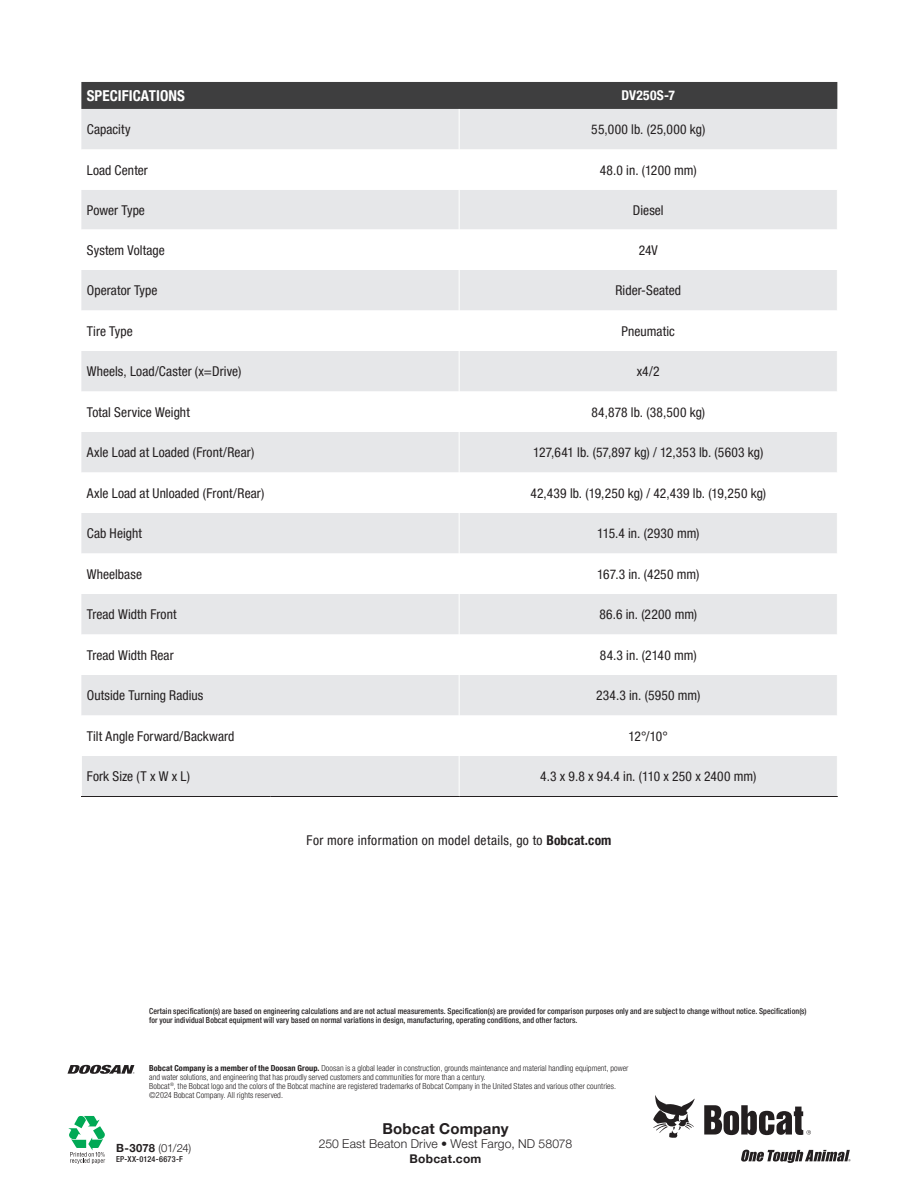
<style>
.page{position:relative;width:918px;height:1188px;background:#fff}
.page>*{position:absolute;margin:0;border:0;box-sizing:border-box;transform-origin:0 0}
.TABLE__Header_Rows{font:700 condensed 15px "Helvetica Neue LT Pro";letter-spacing:.005em;color:#fff}
.t1{font:700 15px "Helvetica Neue LT Pro";letter-spacing:.015em;color:#231f20}
.TABLE__Body{font:condensed 13.5px "Helvetica Neue LT Pro";letter-spacing:.01em;color:#231f20}
.TABLE__Left_Column{font:condensed 13.5px "Helvetica Neue LT Pro";letter-spacing:.005em;color:#231f20}
.Intro{font:condensed 13.5px "Helvetica Neue LT Pro";letter-spacing:.025em;color:#231f20}
.TABLE__Header_Rows-2{font:700 condensed 13.5px "Helvetica Neue LT Pro";letter-spacing:.025em;color:#fff}
.t2{font:300 12.15px "Helvetica Neue LT Pro";letter-spacing:.01em;color:#231f20}
.t3{font:700 12px "Helvetica Neue LT Pro";letter-spacing:.02em;color:#231f20}
.t4{font:300 11.25px "Helvetica Neue LT Pro";color:#231f20}
.t5{font:300 condensed 8.25px/9px "Helvetica Neue LT Pro";letter-spacing:.005em;color:#231f20}
.t6{font:500 condensed 8.25px/9px "Helvetica Neue LT Pro";letter-spacing:.01em;color:#231f20;scale:.95 1}
.t7{font:500 condensed 8.25px "Helvetica Neue LT Pro";letter-spacing:.01em;color:#231f20}
.s1{font-weight:700}
</style>
<div class="page">
<div style="left:81px;top:82px;width:756px;height:27px;background:#3e3e3f"></div>
<div style="left:81px;top:109px;width:756px;height:40px;background:#e6e7e9"></div>
<svg style="left:81px;top:190px;width:756px;height:525px;fill:#e6e7e9"></svg>
<div style="left:82px;top:756px;width:755px;height:40px;background:#e6e7e9"></div>
<hr style="left:459px;top:109px;width:1px;height:40px;background:#fff">
<hr style="left:459px;top:190px;width:1px;height:40px;background:#fff">
<hr style="left:459px;top:230px;width:1px;height:40px;background:#fff">
<hr style="left:459px;top:270px;width:1px;height:40px;background:#fff">
<hr style="left:459px;top:310px;width:1px;height:41px;background:#fff">
<hr style="left:459px;top:351px;width:1px;height:41px;background:#fff">
<hr style="left:459px;top:392px;width:1px;height:40px;background:#fff">
<hr style="left:459px;top:432px;width:1px;height:40px;background:#fff">
<hr style="left:459px;top:472px;width:1px;height:41px;background:#fff">
<hr style="left:459px;top:513px;width:1px;height:41px;background:#fff">
<hr style="left:459px;top:554px;width:1px;height:40px;background:#fff">
<hr style="left:459px;top:594px;width:1px;height:40px;background:#fff">
<hr style="left:459px;top:634px;width:1px;height:41px;background:#fff">
<hr style="left:459px;top:675px;width:1px;height:41px;background:#fff">
<hr style="left:459px;top:756px;width:1px;height:40px;background:#fff">
<hr style="left:81px;top:796px;width:189px;height:1px;background:#231f20">
<hr style="left:270px;top:796px;width:189px;height:1px;background:#231f20">
<hr style="left:459px;top:796px;width:379px;height:1px;background:#231f20">
<svg style="left:68px;top:1116px;width:37px;height:48px"></svg>
<svg style="left:68px;top:1065px;width:66px;height:9px"></svg>
<svg style="left:653px;top:1095px;width:42px;height:43px"></svg>
<svg style="left:704px;top:1105px;width:107px;height:30px"></svg>
<svg style="left:741px;top:1150px;width:109px;height:13px"></svg>
<p class="TABLE__Header_Rows" style="left:87px;top:87px;width:100px">SPECIFICATIONS</p>
<p class="TABLE__Header_Rows-2" style="left:621px;top:87px;width:55px">DV250S-7</p>
<p class="TABLE__Left_Column" style="left:87px;top:121px;width:45px">Capacity</p>
<p class="TABLE__Body" style="left:591px;top:121px;width:115px">55,000 lb. (25,000 kg)</p>
<p class="TABLE__Left_Column" style="left:87px;top:162px;width:63px">Load Center</p>
<p class="TABLE__Body" style="left:600px;top:162px;width:98px">48.0 in. (1200 mm)</p>
<p class="TABLE__Left_Column" style="left:87px;top:202px;width:60px">Power Type</p>
<p class="TABLE__Body" style="left:633px;top:202px;width:32px">Diesel</p>
<p class="TABLE__Left_Column" style="left:87px;top:242px;width:80px">System Voltage</p>
<p class="TABLE__Body" style="left:639px;top:242px;width:21px">24V</p>
<p class="TABLE__Left_Column" style="left:87px;top:282px;width:72px">Operator Type</p>
<p class="TABLE__Body" style="left:615px;top:282px;width:67px">Rider-Seated</p>
<p class="TABLE__Left_Column" style="left:87px;top:323px;width:48px">Tire Type</p>
<p class="TABLE__Body" style="left:622px;top:323px;width:55px">Pneumatic</p>
<p class="TABLE__Left_Column" style="left:87px;top:363px;width:156px">Wheels, Load/Caster (x=Drive)</p>
<p class="TABLE__Body" style="left:637px;top:363px;width:24px">x4/2</p>
<p class="TABLE__Left_Column" style="left:87px;top:404px;width:105px">Total Service Weight</p>
<p class="TABLE__Body" style="left:591px;top:404px;width:115px">84,878 lb. (38,500 kg)</p>
<p class="TABLE__Left_Column" style="left:87px;top:444px;width:169px">Axle Load at Loaded (Front/Rear)</p>
<p class="TABLE__Body" style="left:533px;top:444px;width:231px">127,641 lb. (57,897 kg) / 12,353 lb. (5603 kg)</p>
<p class="TABLE__Left_Column" style="left:87px;top:485px;width:179px">Axle Load at Unloaded (Front/Rear)</p>
<p class="TABLE__Body" style="left:530px;top:485px;width:237px">42,439 lb. (19,250 kg) / 42,439 lb. (19,250 kg)</p>
<p class="TABLE__Left_Column" style="left:87px;top:525px;width:57px">Cab Height</p>
<p class="TABLE__Body" style="left:597px;top:525px;width:104px">115.4 in. (2930 mm)</p>
<p class="TABLE__Left_Column" style="left:87px;top:566px;width:57px">Wheelbase</p>
<p class="TABLE__Body" style="left:597px;top:566px;width:104px">167.3 in. (4250 mm)</p>
<p class="TABLE__Left_Column" style="left:87px;top:606px;width:91px">Tread Width Front</p>
<p class="TABLE__Body" style="left:599px;top:606px;width:99px">86.6 in. (2200 mm)</p>
<p class="TABLE__Left_Column" style="left:87px;top:647px;width:88px">Tread Width Rear</p>
<p class="TABLE__Body" style="left:600px;top:647px;width:98px">84.3 in. (2140 mm)</p>
<p class="TABLE__Left_Column" style="left:87px;top:687px;width:118px">Outside Turning Radius</p>
<p class="TABLE__Body" style="left:596px;top:687px;width:106px">234.3 in. (5950 mm)</p>
<p class="TABLE__Left_Column" style="left:87px;top:728px;width:149px">Tilt Angle Forward/Backward</p>
<p class="TABLE__Body" style="left:629px;top:728px;width:41px">12°/10°</p>
<p class="TABLE__Left_Column" style="left:87px;top:768px;width:105px">Fork Size (T x W x L)</p>
<p class="TABLE__Body" style="left:540px;top:768px;width:218px">4.3 x 9.8 x 94.4 in. (110 x 250 x 2400 mm)</p>
<p class="Intro" style="left:307px;top:832px;width:306px">For more information on model details, go to <span class="s1">Bobcat.com</span></p>
<p class="t6" style="left:149px;top:1006px;width:694px">Certain specification(s) are based on engineering calculations and are not actual measurements. Specification(s) are provided for comparison purposes only and are subject to change without notice. Specification(s) for your individual Bobcat equipment will vary based on normal variations in design, manufacturing, operating conditions, and other factors.</p>
<p class="t5" style="left:149px;top:1064px;width:481px"><span class="s1">Bobcat Company is a member of the Doosan Group.</span> Doosan is a global leader in construction, grounds maintenance and material handling equipment, power and water solutions, and engineering that has proudly served customers and communities for more than a century.</p>
<p class="t5" style="left:149px;top:1082px;width:469px">Bobcat<sup>®</sup>, the Bobcat logo and the colors of the Bobcat machine are registered trademarks of Bobcat Company in the United States and various other countries.</p>
<p class="t5" style="left:149px;top:1091px;width:135px">©2024 Bobcat Company. All rights reserved.</p>
<p class="t4" style="left:116px;top:1141px;width:77px"><span class="s1">B-3078</span> (01/24)</p>
<p class="t7" style="left:116px;top:1154px;width:68px">EP-XX-0124-6673-F</p>
<p class="t1" style="left:383px;top:1120px;width:127px">Bobcat Company</p>
<p class="t2" style="left:319px;top:1136px;width:255px">250 East Beaton Drive • West Fargo, ND 58078</p>
<p class="t3" style="left:410px;top:1151px;width:73px">Bobcat.com</p>
</div>
